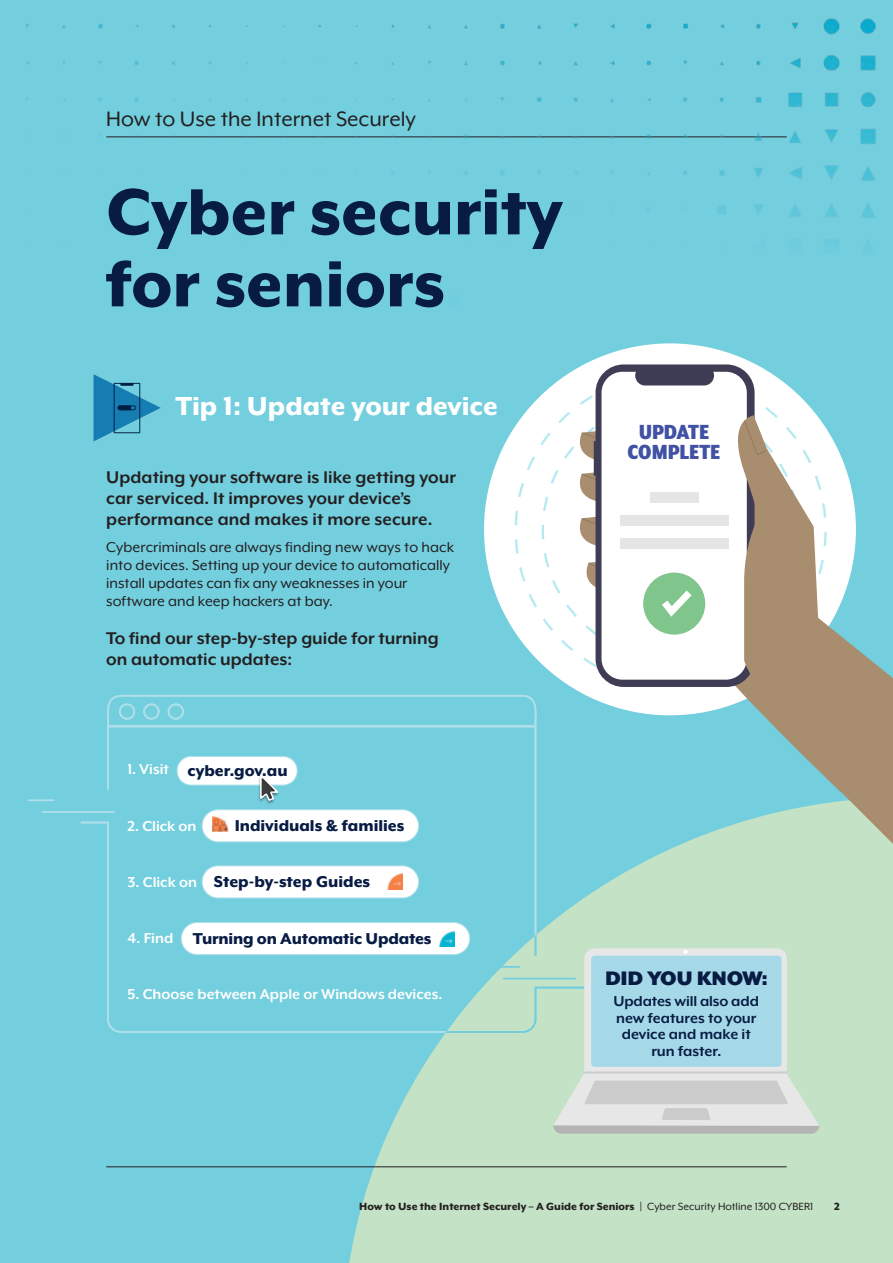
<style>
.page{position:relative;width:893px;height:1263px;background:#73cede}
.page>*{position:absolute;margin:0;border:0;box-sizing:border-box;transform-origin:0 0}
.Large_Headline_Red{font:800 75px/72px "Mr Eaves XL Mod OT";color:#071b43}
.Large_Headline_Red-2{font:800 30px "Mr Eaves XL Mod OT";color:#fff}
.t1{font:24px "Mr Eaves XL Mod OT";color:#231f20}
.t2{font:900 23.55px/20.1px "Mr Eaves XL Mod Nar OT";color:#4151a3;text-align:center}
.Body_Copy_Regular_Bl{font:900 22.5px "Mr Eaves XL Mod OT";letter-spacing:-.015em;color:#071b43}
.Intro_Paragraph_Bold{font:700 19.5px/21px "Mr Eaves XL Mod OT";letter-spacing:.005em;color:#231f20}
.Body_Copy_Regular_Bl-2{font:700 19.5px/21px "Mr Eaves XL Mod OT";color:#231f20}
.Body_Copy_Regular_Bl-3{font:800 18.15px "Mr Eaves XL Mod OT";color:#071b43}
.Intro_Paragraph_Bold-2{font:16.5px/18px "Mr Eaves XL Mod OT";color:#231f20}
.Body_Copy_Regular_Bl-4{font:700 16.5px "Mr Eaves XL Mod OT";color:#fff}
.Body_Copy_Regular_Bl-5{font:700 16.5px/16.5px "Mr Eaves XL Mod OT";color:#071b43;text-align:center}
.t3{font:800 12px "Mr Eaves XL Mod OT";color:#231f20}
.s1{color:#70cde0}
.s2{color:#fff}
.s3{font-weight:400}
</style>
<div class="page">
<hr style="left:42px;top:811px;width:73px;height:2px;background:#aedfeb">
<hr style="left:28px;top:799px;width:26px;height:2px;background:#aedfeb">
<svg style="left:80px;top:822px;width:267px;height:211px"></svg>
<svg style="left:107px;top:727px;width:429px;height:229px"></svg>
<svg style="left:107px;top:695px;width:430px;height:32px"></svg>
<img style="left:25px;top:18px;width:851px;height:227px">
<hr style="left:106px;top:136px;width:681px;height:1px;background:#231f20">
<svg style="left:347px;top:797px;width:546px;height:466px;fill:#c4e2c6"></svg>
<svg style="left:349px;top:822px;width:339px;height:211px"></svg>
<svg style="left:349px;top:797px;width:187px;height:159px"></svg>
<hr style="left:106px;top:1166px;width:681px;height:1px;background:#231f20">
<div style="left:484px;top:343px;width:372px;height:372px;background:#fff;border-radius:50%"></div>
<svg style="left:604px;top:364px;width:142px;height:323px;fill:#3f3d56"></svg>
<svg style="left:722px;top:415px;width:171px;height:462px"></svg>
<svg style="left:570px;top:372px;width:196px;height:308px"></svg>
<div style="left:202px;top:810px;width:217px;height:32px;background:#fff;border-radius:16px"></div>
<div style="left:202px;top:809px;width:217px;height:33px;border:1px solid #aedfeb;border-radius:16px"></div>
<img style="left:212px;top:816px;width:17px;height:15px">
<div style="left:202px;top:866px;width:217px;height:32px;background:#fff;border-radius:16px"></div>
<div style="left:202px;top:865px;width:217px;height:33px;border:1px solid #aedfeb;border-radius:16px"></div>
<img style="left:387px;top:873px;width:15px;height:16px">
<div style="left:181px;top:922px;width:289px;height:33px;background:#fff;border-radius:16px"></div>
<div style="left:181px;top:922px;width:289px;height:33px;border:1px solid #aedfeb;border-radius:16px"></div>
<img style="left:439px;top:932px;width:16px;height:14px">
<div style="left:177px;top:756px;width:120px;height:29px;background:#fff;border-radius:14px"></div>
<div style="left:177px;top:756px;width:121px;height:30px;border:1px solid #aedfeb;border-radius:14px"></div>
<div style="left:258px;top:775px;width:21px;height:29px;background:#231f20;opacity:.45"></div>
<svg style="left:260px;top:775px;width:18px;height:26px"></svg>
<svg style="left:94px;top:374px;width:67px;height:67px"></svg>
<svg style="left:553px;top:948px;width:266px;height:132px;fill:#c4e2c6"></svg>
<div style="left:591px;top:956px;width:190px;height:111px;background:#a6d9e8;border-radius:3px"></div>
<svg style="left:683px;top:949px;width:5px;height:5px"></svg>
<svg style="left:553px;top:1080px;width:266px;height:54px"></svg>
<svg style="left:584px;top:1071px;width:203px;height:2px"></svg>
<h3 class="t1" style="left:106px;top:106px;width:311px">How to Use the Internet Securely</h3>
<p class="Large_Headline_Red" style="left:106px;top:176px;width:458px">Cyber security for seniors<span class="s1">.</span></p>
<p class="Large_Headline_Red-2" style="left:175px;top:391px;width:331px">Tip 1: Update your device<span class="s1">.</span></p>
<p class="Intro_Paragraph_Bold" style="left:106px;top:467px;width:351px">Updating your software is like getting your car serviced. It improves your device’s performance and makes it more secure.</p>
<p class="Intro_Paragraph_Bold-2" style="left:106px;top:538px;width:349px">Cybercriminals are always finding new ways to hack into devices. Setting up your device to automatically install updates can fix any weaknesses in your software and keep hackers at bay.</p>
<p class="Body_Copy_Regular_Bl-2" style="left:106px;top:627px;width:334px">To find our step-by-step guide for turning on automatic updates:</p>
<p class="Body_Copy_Regular_Bl-4" style="left:128px;top:761px;width:43px">1. Visit</p>
<p class="Body_Copy_Regular_Bl-3" style="left:187px;top:761px;width:106px">cyber.gov.au<span class="s2">.</span></p>
<p class="Body_Copy_Regular_Bl-4" style="left:128px;top:817px;width:70px">2. Click on</p>
<p class="Body_Copy_Regular_Bl-4" style="left:128px;top:874px;width:71px">3. Click on</p>
<p class="Body_Copy_Regular_Bl-3" style="left:235px;top:816px;width:176px">Individuals &amp; families<span class="s2">.</span></p>
<p class="Body_Copy_Regular_Bl-3" style="left:214px;top:873px;width:162px">Step-by-step Guides<span class="s2">.</span></p>
<p class="Body_Copy_Regular_Bl-4" style="left:128px;top:930px;width:47px">4. Find</p>
<p class="Body_Copy_Regular_Bl-3" style="left:193px;top:929px;width:244px">Turning on Automatic Updates<span class="s2">.</span></p>
<p class="Body_Copy_Regular_Bl-4" style="left:128px;top:986px;width:316px">5. Choose between Apple or Windows devices.</p>
<h3 class="t2" style="left:628px;top:422px;width:94px">UPDATE<br>COMPLETE</h3>
<p class="Body_Copy_Regular_Bl" style="left:605px;top:967px;width:164px">DID YOU KNOW:</p>
<p class="Body_Copy_Regular_Bl-5" style="left:614px;top:993px;width:147px">Updates will also add new features to your device and make it run faster.</p>
<p class="t3" style="left:359px;top:1200px;width:456px">How to Use the Internet Securely – A Guide for Seniors | <span class="s3">Cyber Security Hotline 1300 CYBER1</span></p>
<p class="t3" style="left:834px;top:1200px;width:7px">2</p>
</div>
